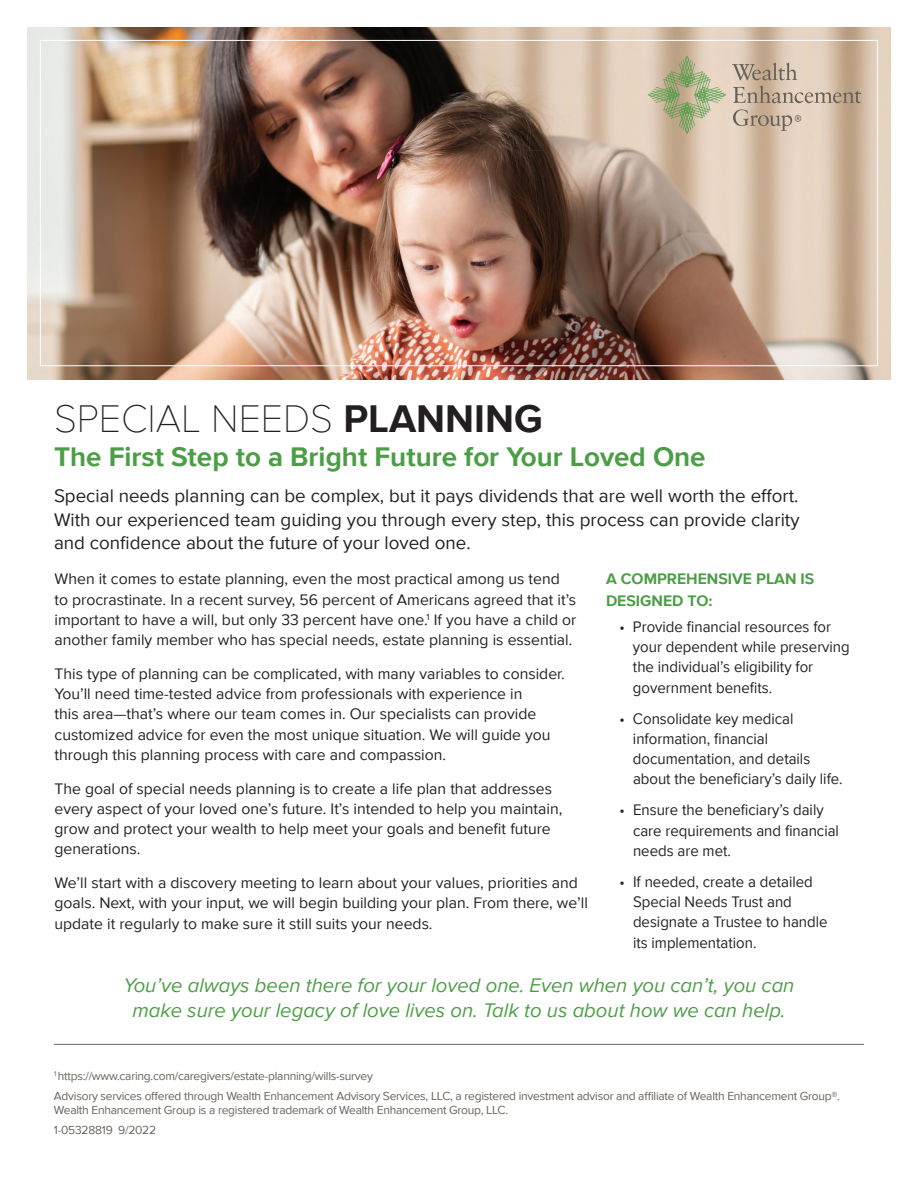
<style>
.page{position:relative;width:918px;height:1188px;background:#fff}
.page>*{position:absolute;margin:0;border:0;box-sizing:border-box;transform-origin:0 0}
.t1{font:100 39.75px "Proxima Nova T";color:#231f20}
.t2{font:700 27.75px "Proxima Nova";color:#4b9e45}
.t3{font:italic 20.25px/24.8px "Proxima Nova";color:#4b9e45;text-align:center}
.t4{font:18.75px/23.2px "Proxima Nova";color:#231f20;text-align:justify}
.t5{font:15.75px/20.2px "Proxima Nova";color:#231f20}
.t6{font:15.75px/20.2px "Proxima Nova";color:#231f20;scale:.95 1}
.t7{font:700 15.75px/21.8px "Proxima Nova";color:#4b9e45}
.t8{font:12px/20.2px "Proxima Nova";letter-spacing:-.02em;color:#676058}
.s1{font-family:"Proxima Nova";font-weight:700}
</style>
<div class="page">
<img style="left:27px;top:27px;width:864px;height:352px">
<hr style="left:54px;top:1044px;width:810px;height:1px;background:#63656a">
<svg style="left:648px;top:56px;width:78px;height:78px"></svg>
<svg style="left:732px;top:63px;width:129px;height:40px"></svg>
<svg style="left:733px;top:109px;width:68px;height:22px"></svg>
<h1 class="t1" style="left:54px;top:389px;width:490px">SPECIAL NEEDS <span class="s1">PLANNING</span></h1>
<h2 class="t2" style="left:54px;top:436px;width:653px">The First Step to a Bright Future for Your Loved One</h2>
<p class="t4" style="left:54px;top:484px;width:747px">Special needs planning can be complex, but it pays dividends that are well worth the effort.<br>With our experienced team guiding you through every step, this process can provide clarity and confidence about the future of your loved one.</p>
<p class="t5" style="left:55px;top:568px;width:523px">When it comes to estate planning, even the most practical among us tend to procrastinate. In a recent survey, 56 percent of Americans agreed that it’s important to have a will, but only 33 percent have one.<sup>1</sup> If you have a child or another family member who has special needs, estate planning is essential.</p>
<p class="t5" style="left:55px;top:663px;width:512px">This type of planning can be complicated, with many variables to consider.<br>You’ll need time-tested advice from professionals with experience in<br>this area—that’s where our team comes in. Our specialists can provide customized advice for even the most unique situation. We will guide you through this planning process with care and compassion.</p>
<p class="t5" style="left:55px;top:778px;width:509px">The goal of special needs planning is to create a life plan that addresses every aspect of your loved one’s future. It’s intended to help you maintain, grow and protect your wealth to help meet your goals and benefit future generations.</p>
<p class="t5" style="left:55px;top:872px;width:535px">We’ll start with a discovery meeting to learn about your values, priorities and goals. Next, with your input, we will begin building your plan. From there, we’ll update it regularly to make sure it still suits your needs.</p>
<p class="t7" style="left:606px;top:568px;width:210px">A COMPREHENSIVE PLAN IS<br>DESIGNED TO:</p>
<p class="t6" style="left:633px;top:616px;width:230px;text-indent:-13px">• Provide financial resources for your dependent while preserving the individual’s eligibility for government benefits.</p>
<p class="t6" style="left:633px;top:708px;width:222px;text-indent:-13px">• Consolidate key medical information, financial documentation, and details about the beneficiary’s daily life.</p>
<p class="t6" style="left:633px;top:799px;width:218px;text-indent:-13px">• Ensure the beneficiary’s daily care requirements and financial needs are met.</p>
<p class="t6" style="left:633px;top:871px;width:206px;text-indent:-13px">• If needed, create a detailed<br>Special Needs Trust and designate a Trustee to handle its implementation.</p>
<p class="t3" style="left:124px;top:972px;width:672px">You’ve always been there for your loved one. Even when you can’t, you can make sure your legacy of love lives on. Talk to us about how we can help.</p>
<p class="t8" style="left:54px;top:1065px;width:787px"><sup>1</sup> https://www.caring.com/caregivers/estate-planning/wills-survey<br>Advisory services offered through Wealth Enhancement Advisory Services, LLC, a registered investment advisor and affiliate of Wealth Enhancement Group®.</p>
<p class="t8" style="left:54px;top:1099px;width:456px">Wealth Enhancement Group is a registered trademark of Wealth Enhancement Group, LLC.<br>1-05328819 9/2022</p>
</div>
